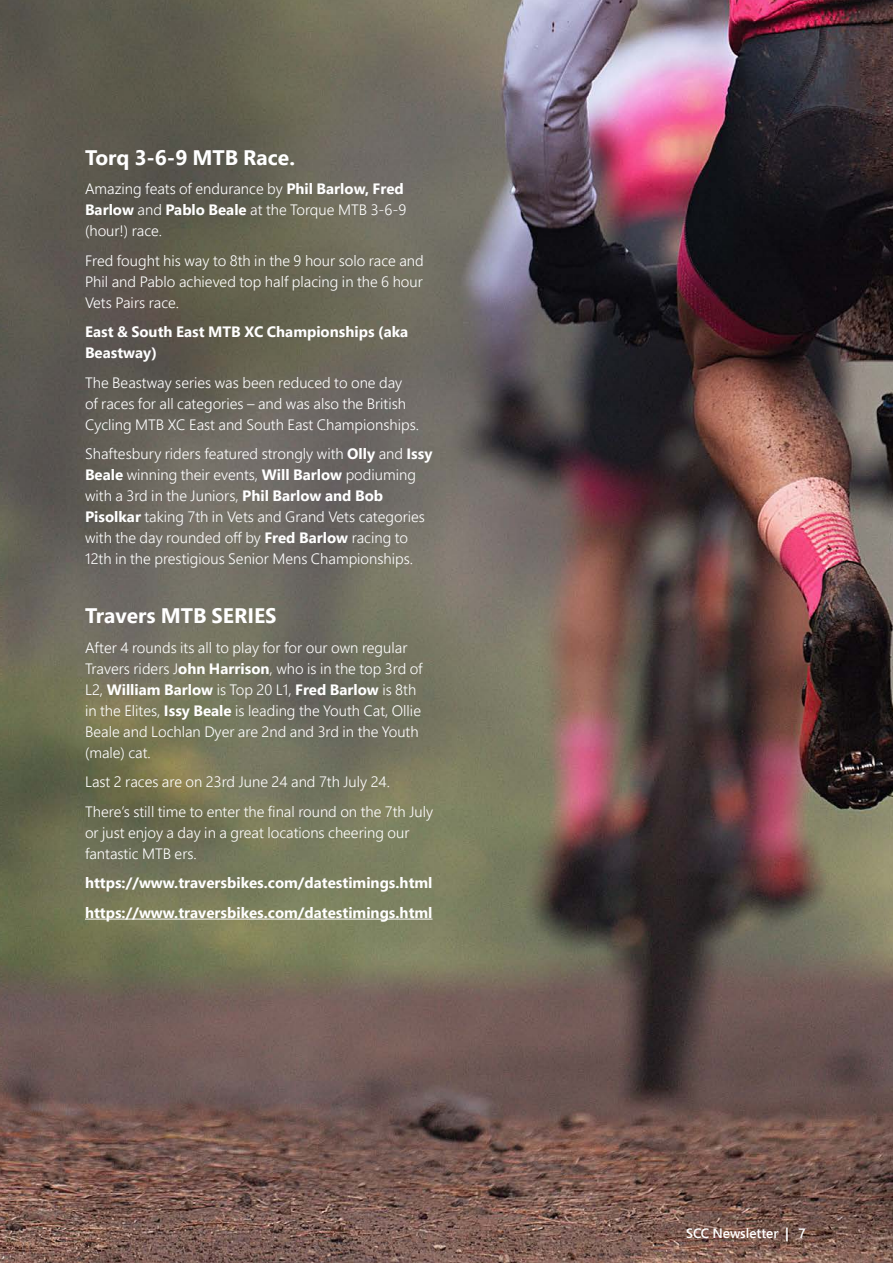
<style>
.page{position:relative;width:893px;height:1263px;background:#fff}
.page>*{position:absolute;margin:0;border:0;box-sizing:border-box;transform-origin:0 0}
.t1{font:700 21px "Segoe Pro";color:#fff}
.t2{font:300 15px/21px "Segoe Pro";color:#fff}
.t3{font:700 15px/21px "Segoe Pro";color:#fff}
.t4{font:600 13.5px "Segoe Pro";color:#fff}
.s1{font-weight:700}
</style>
<div class="page">
<img style="left:0;top:0;width:893px;height:1263px">
<hr style="left:85px;top:919px;width:347px;height:1px;background:#fff">
<p class="t1" style="left:85px;top:142px;width:211px">Torq 3-6-9 MTB Race.</p>
<p class="t2" style="left:85px;top:178px;width:323px">Amazing feats of endurance by <span class="s1">Phil Barlow, Fred<br>Barlow</span> and <span class="s1">Pablo Beale</span> at the Torque MTB 3-6-9 (hour!) race.</p>
<p class="t2" style="left:85px;top:249px;width:340px;text-align:justify">Fred fought his way to 8th in the 9 hour solo race and Phil and Pablo achieved top half placing in the 6 hour Vets Pairs race.</p>
<p class="t3" style="left:85px;top:321px;width:325px">East &amp; South East MTB XC Championships (aka<br>Beastway)</p>
<p class="t2" style="left:85px;top:371px;width:336px">The Beastway series was been reduced to one day<br>of races for all categories – and was also the British<br>Cycling MTB XC East and South East Championships.</p>
<p class="t2" style="left:85px;top:443px;width:349px">Shaftesbury riders featured strongly with <span class="s1">Olly</span> and <span class="s1">Issy Beale</span> winning their events, <span class="s1">Will Barlow</span> podiuming with a 3rd in the Juniors, <span class="s1">Phil Barlow and Bob Pisolkar</span> taking 7th in Vets and Grand Vets categories with the day rounded off by <span class="s1">Fred Barlow</span> racing to 12th in the prestigious Senior Mens Championships.</p>
<p class="t1" style="left:85px;top:601px;width:193px">Travers MTB SERIES</p>
<p class="t2" style="left:85px;top:636px;width:339px">After 4 rounds its all to play for for our own regular Travers riders J<span class="s1">ohn Harrison</span>, who is in the top 3rd of L2, <span class="s1">William Barlow</span> is Top 20 L1, <span class="s1">Fred Barlow</span> is 8th in the Elites, <span class="s1">Issy Beale</span> is leading the Youth Cat, Ollie Beale and Lochlan Dyer are 2nd and 3rd in the Youth (male) cat.</p>
<p class="t2" style="left:85px;top:771px;width:307px">Last 2 races are on 23rd June 24 and 7th July 24.</p>
<p class="t2" style="left:85px;top:800px;width:350px">There’s still time to enter the final round on the 7th July or just enjoy a day in a great locations cheering our fantastic MTB ers.</p>
<p class="t3" style="left:85px;top:872px;width:349px">https://www.traversbikes.com/datestimings.html</p>
<p class="t3" style="left:85px;top:901px;width:349px">https://www.traversbikes.com/datestimings.html</p>
<p class="t4" style="left:686px;top:1224px;width:121px">SCC Newsletter <span class="s1">|</span> 7</p>
</div>
